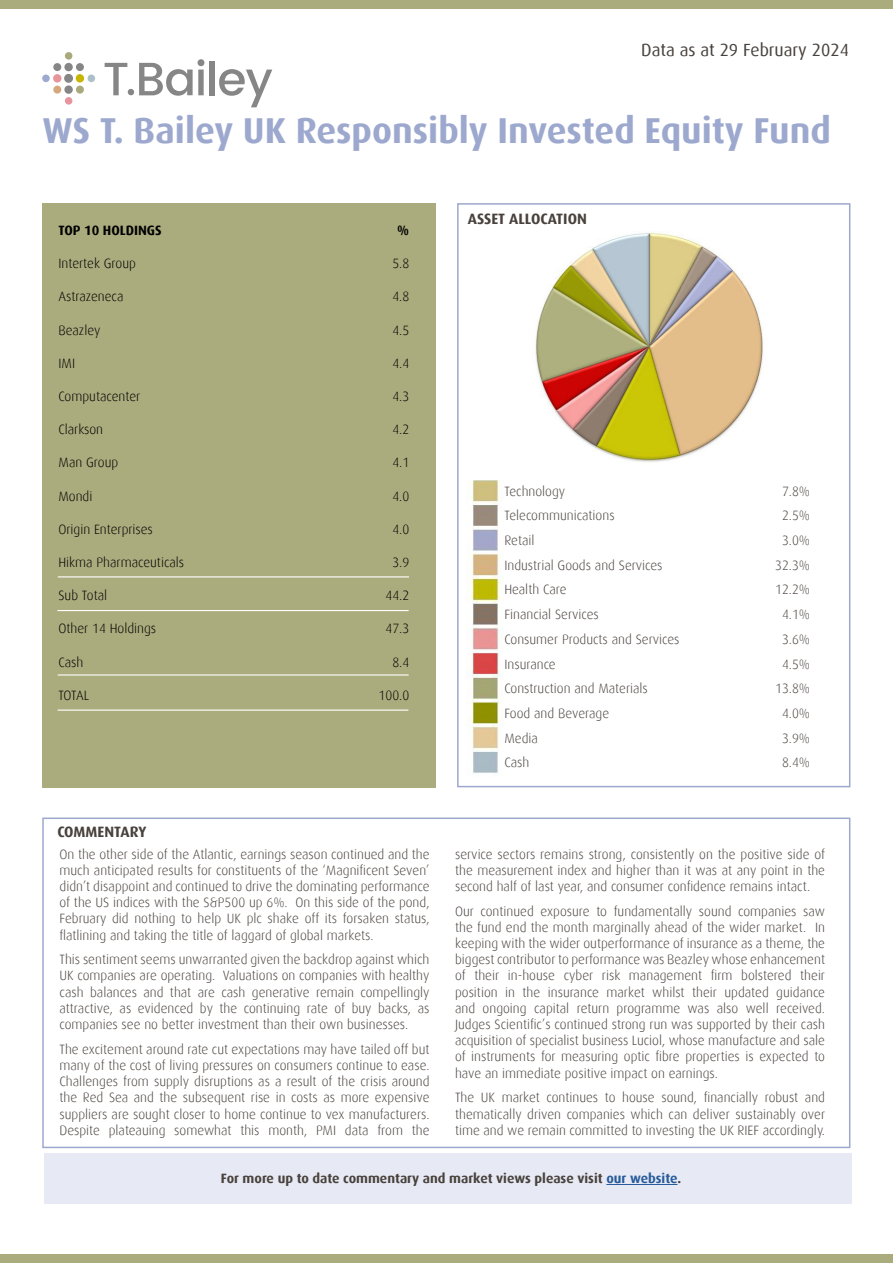
<style>
.page{position:relative;width:893px;height:1263px;background:#fff}
.page>*{position:absolute;margin:0;border:0;box-sizing:border-box;transform-origin:0 0}
.t1{font:700 36px "Dax";color:#9da8ce}
.t2{font:17.55px "Dax";color:#48413c}
.t3{font:700 15px "Dax";color:#48413c}
.t4{font:300 13.5px/16.2px "Dax";color:#48413c;text-align:justify}
.t5{font:300 13.5px "Dax";color:#000}
.t6{font:700 13.5px "Dax";color:#48413c}
.t7{font:700 13.5px "Dax";color:#000}
.s1{color:#275b9b}
</style>
<div class="page">
<div style="left:42px;top:203px;width:393px;height:584px;background:#aaac7d"></div>
<hr style="left:57px;top:610px;width:352px;height:1px;background:#fff">
<hr style="left:58px;top:709px;width:350px;height:2px;background:#fff">
<hr style="left:58px;top:674px;width:351px;height:1px;background:#fff">
<div style="left:0;top:1254px;width:893px;height:9px;background:#aaac7d"></div>
<div style="left:0;top:0;width:893px;height:9px;background:#aaac7d"></div>
<svg style="left:42px;top:52px;width:53px;height:53px"></svg>
<svg style="left:105px;top:59px;width:99px;height:37px"></svg>
<div style="left:209px;top:61px;width:6px;height:34px;background:#868686"></div>
<svg style="left:219px;top:69px;width:53px;height:38px"></svg>
<hr style="left:58px;top:576px;width:351px;height:1px;background:#fff">
<div style="left:457px;top:203px;width:393px;height:584px;border:2px solid #9da8ce"></div>
<img style="left:535px;top:232px;width:228px;height:231px">
<div style="left:42px;top:817px;width:808px;height:331px;border:2px solid #9da8ce"></div>
<div style="left:44px;top:1153px;width:808px;height:50px;background:#e7e9f4"></div>
<hr style="left:606px;top:1184px;width:71px;height:1px;background:#275b9b">
<img style="left:467px;top:481px;width:37px;height:293px">
<p class="t2" style="left:641px;top:41px;width:209px">Data as at 29 February 2024</p>
<h1 class="t1" style="left:43px;top:111px;width:790px">WS T. Bailey UK Responsibly Invested Equity Fund</h1>
<p class="t7" style="left:58px;top:223px;width:105px">TOP 10 HOLDINGS</p>
<p class="t7" style="left:397px;top:223px;width:13px">%</p>
<p class="t5" style="left:58px;top:256px;width:79px">Intertek Group</p>
<p class="t5" style="left:392px;top:256px;width:18px">5.8</p>
<p class="t5" style="left:58px;top:289px;width:67px">Astrazeneca</p>
<p class="t5" style="left:392px;top:289px;width:18px">4.8</p>
<p class="t5" style="left:58px;top:322px;width:43px">Beazley</p>
<p class="t5" style="left:392px;top:322px;width:18px">4.5</p>
<p class="t5" style="left:58px;top:356px;width:18px">IMI</p>
<p class="t5" style="left:392px;top:356px;width:18px">4.4</p>
<p class="t5" style="left:58px;top:389px;width:83px">Computacenter</p>
<p class="t5" style="left:392px;top:389px;width:18px">4.3</p>
<p class="t5" style="left:58px;top:422px;width:46px">Clarkson</p>
<p class="t5" style="left:392px;top:422px;width:18px">4.2</p>
<p class="t5" style="left:58px;top:455px;width:61px">Man Group</p>
<p class="t5" style="left:392px;top:455px;width:18px">4.1</p>
<p class="t5" style="left:58px;top:489px;width:35px">Mondi</p>
<p class="t5" style="left:392px;top:489px;width:18px">4.0</p>
<p class="t5" style="left:58px;top:522px;width:96px">Origin Enterprises</p>
<p class="t5" style="left:392px;top:522px;width:18px">4.0</p>
<p class="t5" style="left:58px;top:555px;width:127px">Hikma Pharmaceuticals</p>
<p class="t5" style="left:392px;top:555px;width:18px">3.9</p>
<p class="t5" style="left:58px;top:588px;width:50px">Sub Total</p>
<p class="t5" style="left:385px;top:588px;width:25px">44.2</p>
<p class="t5" style="left:58px;top:621px;width:99px">Other 14 Holdings</p>
<p class="t5" style="left:385px;top:621px;width:25px">47.3</p>
<p class="t5" style="left:58px;top:655px;width:27px">Cash</p>
<p class="t5" style="left:392px;top:655px;width:18px">8.4</p>
<p class="t5" style="left:58px;top:688px;width:32px">TOTAL</p>
<p class="t5" style="left:379px;top:688px;width:32px">100.0</p>
<p class="t3" style="left:57px;top:823px;width:91px">COMMENTARY</p>
<p class="t4" style="left:60px;top:846px;width:372px">On the other side of the Atlantic, earnings season continued and the much anticipated results for constituents of the ‘Magnificent Seven’ didn’t disappoint and continued to drive the dominating performance of the US indices with the S&amp;P500 up 6%. On this side of the pond, February did nothing to help UK plc shake off its forsaken status, flatlining and taking the title of laggard of global markets.</p>
<p class="t4" style="left:60px;top:951px;width:372px">This sentiment seems unwarranted given the backdrop against which UK companies are operating. Valuations on companies with healthy cash balances and that are cash generative remain compellingly attractive, as evidenced by the continuing rate of buy backs, as companies see no better investment than their own businesses.</p>
<p class="t4" style="left:60px;top:1041px;width:372px">The excitement around rate cut expectations may have tailed off but many of the cost of living pressures on consumers continue to ease.<br>Challenges from supply disruptions as a result of the crisis around the Red Sea and the subsequent rise in costs as more expensive suppliers are sought closer to home continue to vex manufacturers.<br>Despite plateauing somewhat this month, PMI data from the</p>
<p class="t3" style="left:468px;top:211px;width:121px">ASSET ALLOCATION</p>
<p class="t4" style="left:504px;top:483px;width:62px">Technology</p>
<p class="t4" style="left:782px;top:483px;width:30px">7.8%</p>
<p class="t4" style="left:504px;top:508px;width:112px">Telecommunications</p>
<p class="t4" style="left:782px;top:508px;width:30px">2.5%</p>
<p class="t4" style="left:504px;top:532px;width:32px">Retail</p>
<p class="t4" style="left:782px;top:532px;width:30px">3.0%</p>
<p class="t4" style="left:504px;top:557px;width:160px">Industrial Goods and Services</p>
<p class="t4" style="left:775px;top:557px;width:37px">32.3%</p>
<p class="t4" style="left:504px;top:582px;width:64px">Health Care</p>
<p class="t4" style="left:775px;top:582px;width:37px">12.2%</p>
<p class="t4" style="left:504px;top:606px;width:96px">Financial Services</p>
<p class="t4" style="left:782px;top:606px;width:30px">4.1%</p>
<p class="t4" style="left:504px;top:631px;width:177px">Consumer Products and Services</p>
<p class="t4" style="left:782px;top:631px;width:30px">3.6%</p>
<p class="t4" style="left:504px;top:656px;width:53px">Insurance</p>
<p class="t4" style="left:782px;top:656px;width:30px">4.5%</p>
<p class="t4" style="left:504px;top:681px;width:145px">Construction and Materials</p>
<p class="t4" style="left:775px;top:681px;width:37px">13.8%</p>
<p class="t4" style="left:504px;top:705px;width:106px">Food and Beverage</p>
<p class="t4" style="left:782px;top:705px;width:30px">4.0%</p>
<p class="t4" style="left:504px;top:730px;width:35px">Media</p>
<p class="t4" style="left:782px;top:730px;width:30px">3.9%</p>
<p class="t4" style="left:504px;top:755px;width:27px">Cash</p>
<p class="t4" style="left:782px;top:755px;width:30px">8.4%</p>
<p class="t4" style="left:455px;top:846px;width:372px">service sectors remains strong, consistently on the positive side of the measurement index and higher than it was at any point in the second half of last year, and consumer confidence remains intact.</p>
<p class="t4" style="left:455px;top:903px;width:372px">Our continued exposure to fundamentally sound companies saw the fund end the month marginally ahead of the wider market. In keeping with the wider outperformance of insurance as a theme, the biggest contributor to performance was Beazley whose enhancement of their in-house cyber risk management firm bolstered their position in the insurance market whilst their updated guidance and ongoing capital return programme was also well received.<br>Judges Scientific’s continued strong run was supported by their cash acquisition of specialist business Luciol, whose manufacture and sale of instruments for measuring optic fibre properties is expected to have an immediate positive impact on earnings.</p>
<p class="t4" style="left:455px;top:1090px;width:372px">The UK market continues to house sound, financially robust and thematically driven companies which can deliver sustainably over time and we remain committed to investing the UK RIEF accordingly.</p>
<p class="t6" style="left:221px;top:1171px;width:462px">For more up to date commentary and market views please visit <span class="s1">our website</span>.</p>
</div>
